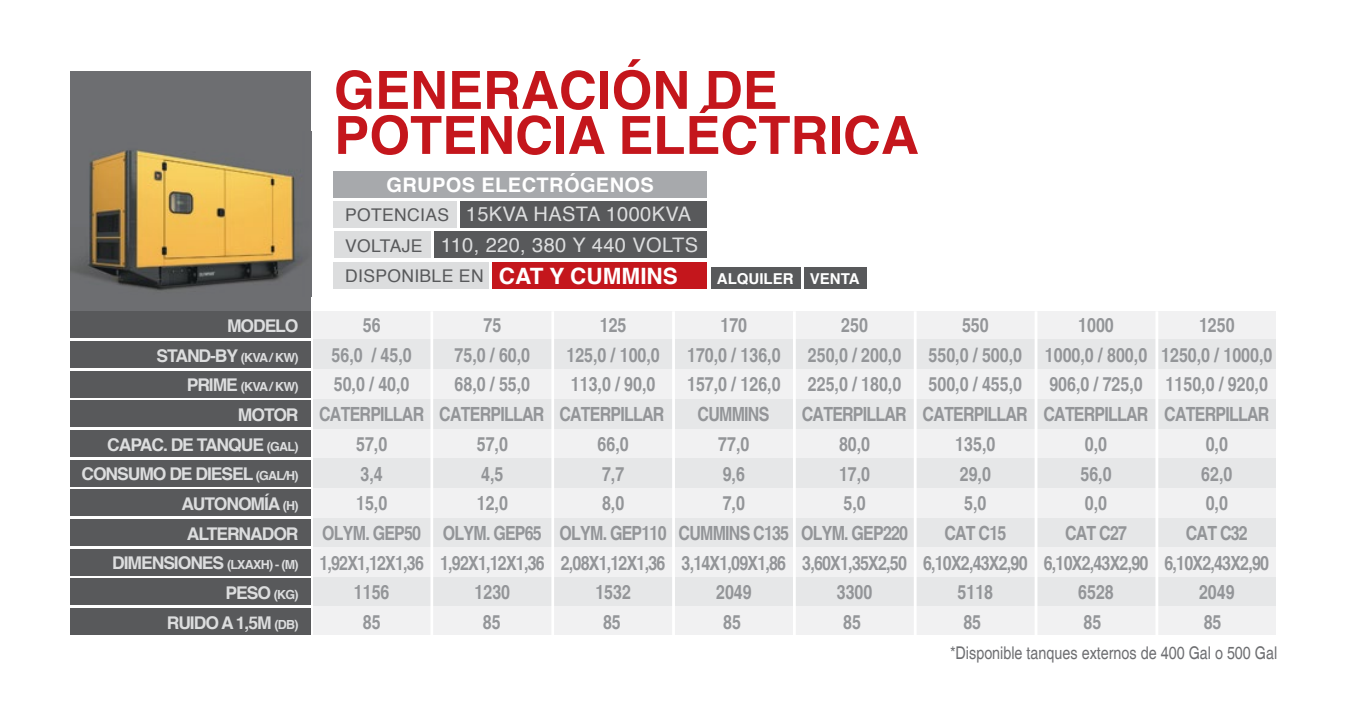
<style>
.page{position:relative;width:1347px;height:706px;background:#fff}
.page>*{position:absolute;margin:0;border:0;box-sizing:border-box;transform-origin:0 0}
.t1{font:700 52.5px/45px "Helvetica";color:#c4161c}
.t2{font:20px "Helvetica";letter-spacing:.02em;color:#dcddde}
.t3{font:700 20px "Helvetica";letter-spacing:.02em;color:#fff}
.t4{font:700 condensed 19.5px/29.8px "Helvetica";letter-spacing:-.04em;color:#939598}
.t5{font:700 condensed 19.5px "Helvetica";color:#939598}
.t6{font:700 17.5px/29.8px "Helvetica";letter-spacing:-.06em;color:#dcddde;text-align:right}
.t7{font:condensed 17.5px "Helvetica";color:#6d6e71}
.t8{font:17.5px "Helvetica";letter-spacing:.02em;color:#58595b}
.t9{font:700 15px "Helvetica";color:#fff}
.t10{font:700 12.5px "Helvetica";color:#dcddde}
.s1{font-size:17.5px;color:#58595b}
.s2{font-weight:700;font-size:22.5px;color:#fff}
.s3{font-size:12.5px}
.s4{font-size:17.5px}
</style>
<div class="page">
<div style="left:71px;top:71px;width:240px;height:240px;background:#6d6e71"></div>
<img style="left:71px;top:149px;width:231px;height:142px">
<div style="left:493px;top:262px;width:214px;height:26px;background:#c4161c"></div>
<div style="left:333px;top:262px;width:155px;height:26px;background:#dcddde"></div>
<div style="left:333px;top:171px;width:374px;height:26px;background:#a7a9ac"></div>
<div style="left:434px;top:231px;width:273px;height:26px;background:#58595b"></div>
<div style="left:333px;top:231px;width:97px;height:26px;background:#dcddde"></div>
<div style="left:460px;top:201px;width:247px;height:26px;background:#58595b"></div>
<div style="left:333px;top:201px;width:124px;height:26px;background:#dcddde"></div>
<div style="left:314px;top:311px;width:961px;height:28px;background:#f1f1f2"></div>
<div style="left:314px;top:339px;width:961px;height:30px;background:#e6e7e8"></div>
<div style="left:314px;top:369px;width:961px;height:29px;background:#f1f1f2"></div>
<div style="left:314px;top:398px;width:961px;height:30px;background:#e6e7e8"></div>
<div style="left:314px;top:428px;width:961px;height:30px;background:#f1f1f2"></div>
<div style="left:314px;top:458px;width:961px;height:29px;background:#e6e7e8"></div>
<div style="left:314px;top:487px;width:961px;height:30px;background:#f1f1f2"></div>
<div style="left:314px;top:517px;width:961px;height:30px;background:#e6e7e8"></div>
<div style="left:314px;top:547px;width:961px;height:29px;background:#f1f1f2"></div>
<div style="left:314px;top:576px;width:961px;height:30px;background:#e6e7e8"></div>
<div style="left:314px;top:606px;width:961px;height:28px;background:#f1f1f2"></div>
<hr style="left:1034px;top:311px;width:3px;height:323px;background:#fff">
<hr style="left:1155px;top:311px;width:3px;height:323px;background:#fff">
<hr style="left:913px;top:311px;width:3px;height:323px;background:#fff">
<hr style="left:551px;top:311px;width:3px;height:323px;background:#fff">
<hr style="left:430px;top:311px;width:3px;height:323px;background:#fff">
<hr style="left:672px;top:311px;width:3px;height:323px;background:#fff">
<hr style="left:793px;top:311px;width:2px;height:323px;background:#fff">
<div style="left:71px;top:311px;width:240px;height:27px;background:#58595b"></div>
<div style="left:71px;top:341px;width:240px;height:26px;background:#58595b"></div>
<div style="left:71px;top:370px;width:240px;height:27px;background:#58595b"></div>
<div style="left:71px;top:400px;width:240px;height:27px;background:#58595b"></div>
<div style="left:71px;top:429px;width:240px;height:27px;background:#58595b"></div>
<div style="left:71px;top:459px;width:240px;height:27px;background:#58595b"></div>
<div style="left:71px;top:489px;width:240px;height:27px;background:#58595b"></div>
<div style="left:71px;top:518px;width:240px;height:27px;background:#58595b"></div>
<div style="left:71px;top:548px;width:240px;height:27px;background:#58595b"></div>
<div style="left:71px;top:578px;width:240px;height:27px;background:#58595b"></div>
<div style="left:71px;top:607px;width:240px;height:27px;background:#58595b"></div>
<div style="left:711px;top:267px;width:89px;height:21px;background:#58595b"></div>
<div style="left:804px;top:267px;width:62px;height:21px;background:#58595b"></div>
<h1 class="t1" style="left:334px;top:68px;width:586px">GENERACIÓN DE<br>POTENCIA ELÉCTRICA</h1>
<p class="t3" style="left:386px;top:169px;width:269px">GRUPOS ELECTRÓGENOS</p>
<p class="t2" style="left:345px;top:199px;width:347px"><span class="s1">POTENCIAS</span> 15KVA HASTA 1000KVA</p>
<p class="t2" style="left:345px;top:229px;width:354px"><span class="s1">VOLTAJE</span> 110, 220, 380 Y 440 VOLTS</p>
<p class="t8" style="left:345px;top:262px;width:334px">DISPONIBLE EN <span class="s2">CAT Y CUMMINS</span></p>
<p class="t9" style="left:716px;top:266px;width:144px">ALQUILER VENTA</p>
<p class="t4" style="left:363px;top:310px;width:19px">56</p>
<p class="t4" style="left:483px;top:310px;width:19px">75</p>
<p class="t4" style="left:599px;top:310px;width:28px">125</p>
<p class="t4" style="left:720px;top:310px;width:28px">170</p>
<p class="t4" style="left:841px;top:310px;width:28px">250</p>
<p class="t4" style="left:961px;top:310px;width:28px">550</p>
<p class="t4" style="left:1078px;top:310px;width:37px">1000</p>
<p class="t4" style="left:1198px;top:310px;width:37px">1250</p>
<p class="t4" style="left:331px;top:340px;width:82px">56,0 / 45,0</p>
<p class="t4" style="left:454px;top:340px;width:77px">75,0 / 60,0</p>
<p class="t4" style="left:566px;top:340px;width:95px">125,0 / 100,0</p>
<p class="t4" style="left:687px;top:340px;width:95px">170,0 / 136,0</p>
<p class="t4" style="left:807px;top:340px;width:95px">250,0 / 200,0</p>
<p class="t5" style="left:928px;top:343px;width:345px">550,0 / 500,0 1000,0 / 800,0 1250,0 / 1000,0</p>
<p class="t4" style="left:334px;top:369px;width:77px">50,0 / 40,0</p>
<p class="t4" style="left:454px;top:369px;width:77px">68,0 / 55,0</p>
<p class="t4" style="left:571px;top:369px;width:86px">113,0 / 90,0</p>
<p class="t4" style="left:687px;top:369px;width:95px">157,0 / 126,0</p>
<p class="t4" style="left:807px;top:369px;width:95px">225,0 / 180,0</p>
<p class="t4" style="left:928px;top:369px;width:95px">500,0 / 455,0</p>
<p class="t5" style="left:1049px;top:372px;width:220px">906,0 / 725,0 1150,0 / 920,0</p>
<p class="t6" style="left:156px;top:311px;width:144px">MODELO<br>STAND-BY <span class="s3">(KVA / KW)</span></p>
<p class="t10" style="left:187px;top:376px;width:113px"><span class="s4">PRIME</span> (KVA / KW)</p>
<p class="t6" style="left:81px;top:400px;width:218px">MOTOR<br>CAPAC. DE TANQUE <span class="s3">(GAL)<br></span>CONSUMO DE DIESEL <span class="s3">(GAL/H)<br></span>AUTONOMÍA <span class="s3">(H)<br></span>ALTERNADOR<br>DIMENSIONES <span class="s3">(LXAXH) - (M)<br></span>PESO <span class="s3">(KG)<br></span>RUIDO A 1,5M <span class="s3">(DB)</span></p>
<p class="t4" style="left:319px;top:399px;width:347px">CATERPILLAR CATERPILLAR CATERPILLAR</p>
<p class="t4" style="left:697px;top:399px;width:73px">CUMMINS</p>
<p class="t4" style="left:801px;top:399px;width:469px">CATERPILLAR CATERPILLAR CATERPILLAR CATERPILLAR</p>
<p class="t4" style="left:356px;top:429px;width:33px">57,0</p>
<p class="t4" style="left:477px;top:429px;width:33px">57,0</p>
<p class="t4" style="left:597px;top:429px;width:33px">66,0</p>
<p class="t4" style="left:718px;top:429px;width:33px">77,0</p>
<p class="t4" style="left:839px;top:429px;width:33px">80,0</p>
<p class="t4" style="left:955px;top:429px;width:42px">135,0</p>
<p class="t4" style="left:1084px;top:429px;width:24px">0,0</p>
<p class="t4" style="left:1205px;top:429px;width:24px">0,0</p>
<p class="t4" style="left:360px;top:458px;width:24px">3,4</p>
<p class="t4" style="left:481px;top:458px;width:24px">4,5</p>
<p class="t4" style="left:602px;top:458px;width:24px">7,7</p>
<p class="t4" style="left:722px;top:458px;width:24px">9,6</p>
<p class="t4" style="left:839px;top:458px;width:33px">17,0</p>
<p class="t4" style="left:959px;top:458px;width:33px">29,0</p>
<p class="t4" style="left:1080px;top:458px;width:33px">56,0</p>
<p class="t4" style="left:1201px;top:458px;width:33px">62,0</p>
<p class="t4" style="left:356px;top:488px;width:33px">15,0</p>
<p class="t4" style="left:477px;top:488px;width:33px">12,0</p>
<p class="t4" style="left:602px;top:488px;width:24px">8,0</p>
<p class="t4" style="left:722px;top:488px;width:24px">7,0</p>
<p class="t4" style="left:843px;top:488px;width:24px">5,0</p>
<p class="t4" style="left:964px;top:488px;width:24px">5,0</p>
<p class="t4" style="left:1084px;top:488px;width:24px">0,0</p>
<p class="t4" style="left:1205px;top:488px;width:24px">0,0</p>
<p class="t4" style="left:322px;top:518px;width:587px">OLYM. GEP50 OLYM. GEP65 OLYM. GEP110 CUMMINS C135 OLYM. GEP220</p>
<p class="t4" style="left:944px;top:518px;width:63px">CAT C15</p>
<p class="t4" style="left:1064px;top:518px;width:63px">CAT C27</p>
<p class="t4" style="left:319px;top:518px;width:951px;text-indent:866px">CAT C32<br>1,92X1,12X1,36 1,92X1,12X1,36 2,08X1,12X1,36 3,14X1,09X1,86 3,60X1,35X2,50 6,10X2,43X2,90 6,10X2,43X2,90 6,10X2,43X2,90</p>
<p class="t4" style="left:354px;top:577px;width:37px">1156</p>
<p class="t4" style="left:474px;top:577px;width:37px">1230</p>
<p class="t4" style="left:595px;top:577px;width:37px">1532</p>
<p class="t4" style="left:716px;top:577px;width:37px">2049</p>
<p class="t4" style="left:836px;top:577px;width:37px">3300</p>
<p class="t4" style="left:957px;top:577px;width:37px">5118</p>
<p class="t4" style="left:1078px;top:577px;width:37px">6528</p>
<p class="t4" style="left:1198px;top:577px;width:37px">2049</p>
<p class="t4" style="left:363px;top:607px;width:19px">85</p>
<p class="t4" style="left:483px;top:607px;width:19px">85</p>
<p class="t4" style="left:603px;top:607px;width:19px">85</p>
<p class="t4" style="left:723px;top:607px;width:19px">85</p>
<p class="t4" style="left:843px;top:607px;width:19px">85</p>
<p class="t4" style="left:963px;top:607px;width:19px">85</p>
<p class="t4" style="left:1083px;top:607px;width:19px">85</p>
<p class="t4" style="left:1203px;top:607px;width:19px">85</p>
<p class="t7" style="left:949px;top:642px;width:329px">*Disponible tanques externos de 400 Gal o 500 Gal</p>
</div>
